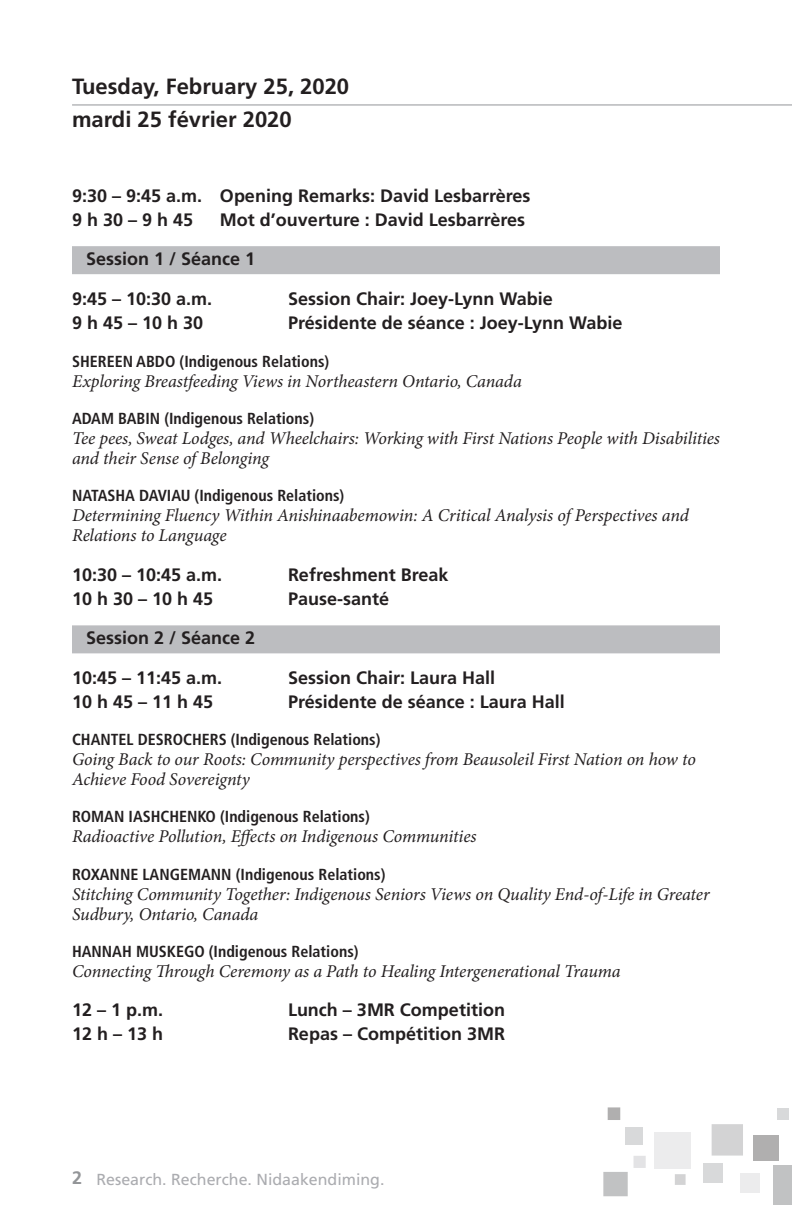
<style>
.page{position:relative;width:792px;height:1224px;background:#fff}
.page>*{position:absolute;margin:0;border:0;box-sizing:border-box;transform-origin:0 0}
.t1{font:700 22px "Frutiger LT Std";color:#231f20}
.Title_of_presentatio{font:italic 18px/20px "Minion Pro";letter-spacing:-.01em;color:#231f20}
.Opening_words{font:700 18px "Frutiger LT Std";color:#231f20}
.Sessions{font:700 18px "Frutiger LT Std";color:#231f20}
.Title_of_presentatio-2{font:700 18px "Frutiger LT Std";color:#231f20}
.Name{font:700 condensed 16px "Frutiger LT Std";color:#231f20}
.t2{font:16px "Frutiger LT Std";color:#abacb0}
.s1{font-weight:700;font-size:18px;color:#939598}
</style>
<div class="page">
<hr style="left:72px;top:104px;width:720px;height:1px;background:#939598">
<div style="left:72px;top:246px;width:648px;height:28px;background:#bcbdc0"></div>
<div style="left:72px;top:625px;width:648px;height:28px;background:#bcbdc0"></div>
<svg style="left:603px;top:1107px;width:140px;height:89px"></svg>
<div style="left:703px;top:1163px;width:20px;height:20px;background:#d8d9da"></div>
<div style="left:773px;top:1165px;width:19px;height:40px;background:#c1c2c3"></div>
<div style="left:740px;top:1173px;width:20px;height:20px;background:#ececed"></div>
<div style="left:753px;top:1135px;width:26px;height:26px;background:#b0afaf"></div>
<div style="left:654px;top:1132px;width:37px;height:37px;background:#ececed"></div>
<div style="left:777px;top:1108px;width:12px;height:12px;background:#d8d9da"></div>
<div style="left:625px;top:1127px;width:17px;height:17px;background:#d8d9da"></div>
<p class="t1" style="left:72px;top:74px;width:279px">Tuesday, February 25, 2020</p>
<p class="t1" style="left:72px;top:107px;width:221px">mardi 25 février 2020</p>
<p class="Opening_words" style="left:72px;top:185px;width:460px">9:30 – 9:45 a.m. Opening Remarks: David Lesbarrères</p>
<p class="Opening_words" style="left:72px;top:209px;width:123px">9 h 30 – 9 h 45</p>
<p class="Opening_words" style="left:220px;top:209px;width:307px">Mot d’ouverture : David Lesbarrères</p>
<p class="Sessions" style="left:86px;top:248px;width:171px">Session 1 / Séance 1</p>
<p class="Opening_words" style="left:72px;top:288px;width:142px">9:45 – 10:30 a.m.</p>
<p class="Opening_words" style="left:288px;top:288px;width:266px">Session Chair: Joey-Lynn Wabie</p>
<p class="Opening_words" style="left:72px;top:312px;width:133px">9 h 45 – 10 h 30</p>
<p class="Opening_words" style="left:288px;top:312px;width:336px">Présidente de séance : Joey-Lynn Wabie</p>
<p class="Name" style="left:72px;top:352px;width:259px">SHEREEN ABDO (Indigenous Relations)</p>
<p class="Title_of_presentatio" style="left:72px;top:371px;width:451px">Exploring Breastfeeding Views in Northeastern Ontario, Canada</p>
<p class="Name" style="left:72px;top:409px;width:244px">ADAM BABIN (Indigenous Relations)</p>
<p class="Title_of_presentatio" style="left:72px;top:428px;width:650px">Tee pees, Sweat Lodges, and Wheelchairs: Working with First Nations People with Disabilities and their Sense of Belonging</p>
<p class="Name" style="left:72px;top:486px;width:274px">NATASHA DAVIAU (Indigenous Relations)</p>
<p class="Title_of_presentatio" style="left:72px;top:505px;width:618px">Determining Fluency Within Anishinaabemowin: A Critical Analysis of Perspectives and<br>Relations to Language</p>
<p class="Opening_words" style="left:72px;top:564px;width:152px">10:30 – 10:45 a.m.</p>
<p class="Opening_words" style="left:288px;top:564px;width:162px">Refreshment Break</p>
<p class="Opening_words" style="left:72px;top:588px;width:143px">10 h 30 – 10 h 45</p>
<p class="Opening_words" style="left:288px;top:588px;width:103px">Pause-santé</p>
<p class="Sessions" style="left:86px;top:628px;width:171px">Session 2 / Séance 2</p>
<p class="Opening_words" style="left:72px;top:667px;width:152px">10:45 – 11:45 a.m.</p>
<p class="Opening_words" style="left:288px;top:667px;width:209px">Session Chair: Laura Hall</p>
<p class="Opening_words" style="left:72px;top:691px;width:143px">10 h 45 – 11 h 45</p>
<p class="Opening_words" style="left:288px;top:691px;width:278px">Présidente de séance : Laura Hall</p>
<p class="Name" style="left:72px;top:730px;width:310px">CHANTEL DESROCHERS (Indigenous Relations)</p>
<p class="Title_of_presentatio" style="left:72px;top:749px;width:625px">Going Back to our Roots: Community perspectives from Beausoleil First Nation on how to<br>Achieve Food Sovereignty</p>
<p class="Name" style="left:72px;top:807px;width:299px">ROMAN IASHCHENKO (Indigenous Relations)</p>
<p class="Title_of_presentatio" style="left:72px;top:827px;width:406px">Radioactive Pollution, Effects on Indigenous Communities</p>
<p class="Name" style="left:72px;top:865px;width:315px">ROXANNE LANGEMANN (Indigenous Relations)</p>
<p class="Title_of_presentatio" style="left:72px;top:884px;width:639px">Stitching Community Together: Indigenous Seniors Views on Quality End-of-Life in Greater<br>Sudbury, Ontario, Canada</p>
<p class="Name" style="left:72px;top:942px;width:288px">HANNAH MUSKEGO (Indigenous Relations)</p>
<p class="Title_of_presentatio" style="left:72px;top:961px;width:550px">Connecting Through Ceremony as a Path to Healing Intergenerational Trauma</p>
<p class="Title_of_presentatio-2" style="left:72px;top:1000px;width:93px">12 – 1 p.m.</p>
<p class="Title_of_presentatio-2" style="left:288px;top:1000px;width:219px">Lunch – 3MR Competition</p>
<p class="Opening_words" style="left:72px;top:1024px;width:93px">12 h – 13 h</p>
<p class="Opening_words" style="left:288px;top:1024px;width:219px">Repas – Compétition 3MR</p>
<p class="t2" style="left:72px;top:1170px;width:314px"><span class="s1">2</span> Research. Recherche. Nidaakendiming.</p>
</div>
